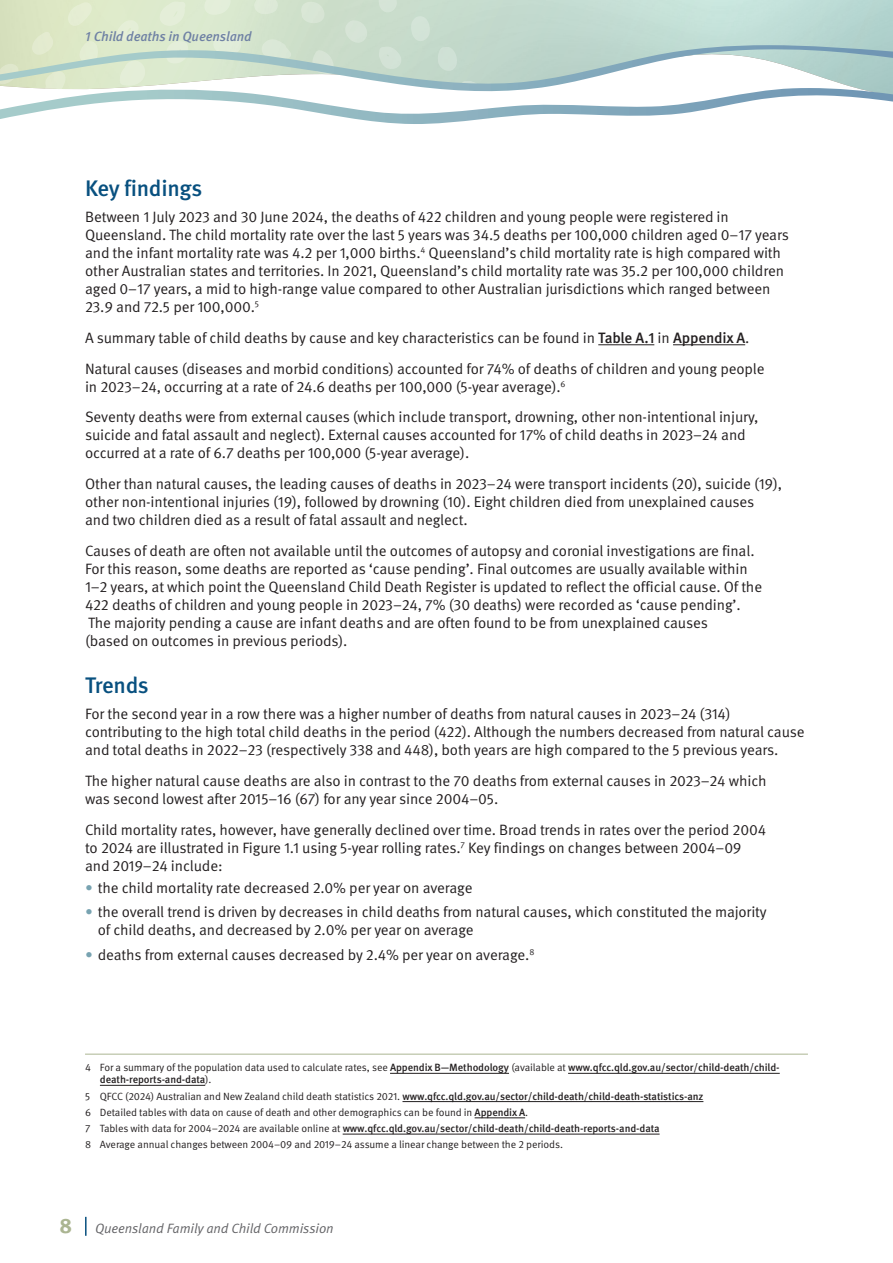
<style>
.page{position:relative;width:893px;height:1263px;background:#fff}
.page>*{position:absolute;margin:0;border:0;box-sizing:border-box;transform-origin:0 0}
.Heading_2{font:500 22.5px "Meta Pro";letter-spacing:-.015em;color:#08507f}
.Body{font:15px/18px "Meta Pro Norm";letter-spacing:-.01em;color:#231f20}
.Body_Before{font:15px/18px "Meta Pro Norm";letter-spacing:-.01em;color:#231f20}
.t1{font:13.5px "Meta Pro Norm Ita";letter-spacing:-.01em;color:#636366}
.t2{font:italic 500 13.5px "Meta Pro";letter-spacing:-.01em;color:#6f81a4}
.Footnote_7pt{font:500 10.5px/12px "Meta Pro";letter-spacing:-.01em;color:#231f20}
.Footnote_7pt-2{font:10.5px "Meta Pro Norm";letter-spacing:-.01em;color:#231f20}
.s1{font-family:"Meta Pro";font-weight:500}
.s2{color:#78a3b1}
.s3{font-family:"Meta Pro Norm";font-weight:400}
.s4{font-family:"Meta Pro";font-weight:700;font-size:21px;color:#abb592}
</style>
<div class="page">
<svg style="left:0;top:0;width:893px;height:124px"></svg>
<hr style="left:598px;top:344px;width:56px;height:1px;background:#231f20">
<hr style="left:673px;top:344px;width:72px;height:1px;background:#231f20">
<hr style="left:85px;top:1054px;width:723px;height:1px;background:#abb592">
<hr style="left:390px;top:1073px;width:119px;height:1px;background:#231f20">
<hr style="left:568px;top:1073px;width:212px;height:1px;background:#231f20">
<hr style="left:100px;top:1085px;width:105px;height:1px;background:#231f20">
<hr style="left:402px;top:1101px;width:301px;height:1px;background:#231f20">
<hr style="left:475px;top:1117px;width:50px;height:1px;background:#231f20">
<hr style="left:343px;top:1134px;width:317px;height:1px;background:#231f20">
<svg style="left:85px;top:1217px;width:2px;height:19px"></svg>
<p class="t2" style="left:85px;top:26px;width:168px">1 Child deaths in Queensland</p>
<h2 class="Heading_2" style="left:85px;top:170px;width:119px">Key findings</h2>
<p class="Body" style="left:85px;top:207px;width:705px">Between 1 July 2023 and 30 June 2024, the deaths of 422 children and young people were registered in Queensland. The child mortality rate over the last 5 years was 34.5 deaths per 100,000 children aged 0–17 years and the infant mortality rate was 4.2 per 1,000 births.<sup>4</sup> Queensland’s child mortality rate is high compared with other Australian states and territories. In 2021, Queensland’s child mortality rate was 35.2 per 100,000 children aged 0–17 years, a mid to high-range value compared to other Australian jurisdictions which ranged between 23.9 and 72.5 per 100,000.<sup>5</sup></p>
<p class="Body" style="left:85px;top:328px;width:666px">A summary table of child deaths by cause and key characteristics can be found in <span class="s1">Table A.1</span> in <span class="s1">Appendix A</span>.</p>
<p class="Body" style="left:85px;top:358px;width:681px">Natural causes (diseases and morbid conditions) accounted for 74% of deaths of children and young people in 2023–24, occurring at a rate of 24.6 deaths per 100,000 (5-year average).<sup>6</sup></p>
<p class="Body" style="left:85px;top:407px;width:675px">Seventy deaths were from external causes (which include transport, drowning, other non‑intentional injury, suicide and fatal assault and neglect). External causes accounted for 17% of child deaths in 2023–24 and occurred at a rate of 6.7 deaths per 100,000 (5-year average).</p>
<p class="Body" style="left:85px;top:474px;width:699px">Other than natural causes, the leading causes of deaths in 2023–24 were transport incidents (20), suicide (19), other non‑intentional injuries (19), followed by drowning (10). Eight children died from unexplained causes and two children died as a result of fatal assault and neglect.</p>
<p class="Body" style="left:85px;top:541px;width:679px">Causes of death are often not available until the outcomes of autopsy and coronial investigations are final.<br>For this reason, some deaths are reported as ‘cause pending’. Final outcomes are usually available within 1–2 years, at which point the Queensland Child Death Register is updated to reflect the official cause. Of the 422 deaths of children and young people in 2023–24, 7% (30 deaths) were recorded as ‘cause pending’.<br>The majority pending a cause are infant deaths and are often found to be from unexplained causes<br>(based on outcomes in previous periods).</p>
<h2 class="Heading_2" style="left:85px;top:667px;width:65px">Trends</h2>
<p class="Body" style="left:85px;top:704px;width:721px">For the second year in a row there was a higher number of deaths from natural causes in 2023–24 (314) contributing to the high total child deaths in the period (422). Although the numbers decreased from natural cause and total deaths in 2022–23 (respectively 338 and 448), both years are high compared to the 5 previous years.</p>
<p class="Body" style="left:85px;top:771px;width:683px">The higher natural cause deaths are also in contrast to the 70 deaths from external causes in 2023–24 which was second lowest after 2015–16 (67) for any year since 2004–05.</p>
<p class="Body_Before" style="left:85px;top:819px;width:683px">Child mortality rates, however, have generally declined over time. Broad trends in rates over the period 2004 to 2024 are illustrated in Figure 1.1 using 5-year rolling rates.<sup>7</sup> Key findings on changes between 2004–09 and 2019–24 include:</p>
<p class="Body" style="left:85px;top:878px;width:389px"><span class="s2">•</span> the child mortality rate decreased 2.0% per year on average</p>
<p class="Body" style="left:98px;top:902px;width:670px;text-indent:-13px"><span class="s2">•</span> the overall trend is driven by decreases in child deaths from natural causes, which constituted the majority of child deaths, and decreased by 2.0% per year on average</p>
<p class="Body" style="left:85px;top:945px;width:451px"><span class="s2">•</span> deaths from external causes decreased by 2.4% per year on average.<sup>8</sup></p>
<p class="Footnote_7pt" style="left:100px;top:1061px;width:681px;text-indent:-15px"><span class="s3">4 For a summary of the population data used to calculate rates, see</span> Appendix B—Methodology <span class="s3">(available at</span> www.qfcc.qld.gov.au/sector/child-death/child&shy;death-reports-and-data<span class="s3">).</span></p>
<p class="Footnote_7pt" style="left:85px;top:1089px;width:620px"><span class="s3">5 QFCC (2024) Australian and New Zealand child death statistics 2021.</span> www.qfcc.qld.gov.au/sector/child-death/child-death-statistics-anz</p>
<p class="Footnote_7pt-2" style="left:85px;top:1104px;width:445px">6 Detailed tables with data on cause of death and other demographics can be found in <span class="s1">Appendix A</span>.</p>
<p class="Footnote_7pt" style="left:85px;top:1122px;width:576px"><span class="s3">7 Tables with data for 2004–2024 are available online at</span> www.qfcc.qld.gov.au/sector/child-death/child-death-reports-and-data</p>
<p class="Footnote_7pt-2" style="left:85px;top:1137px;width:479px">8 Average annual changes between 2004–09 and 2019–24 assume a linear change between the 2 periods.</p>
<p class="t1" style="left:60px;top:1218px;width:276px"><span class="s4">8</span> Queensland Family and Child Commission</p>
</div>
